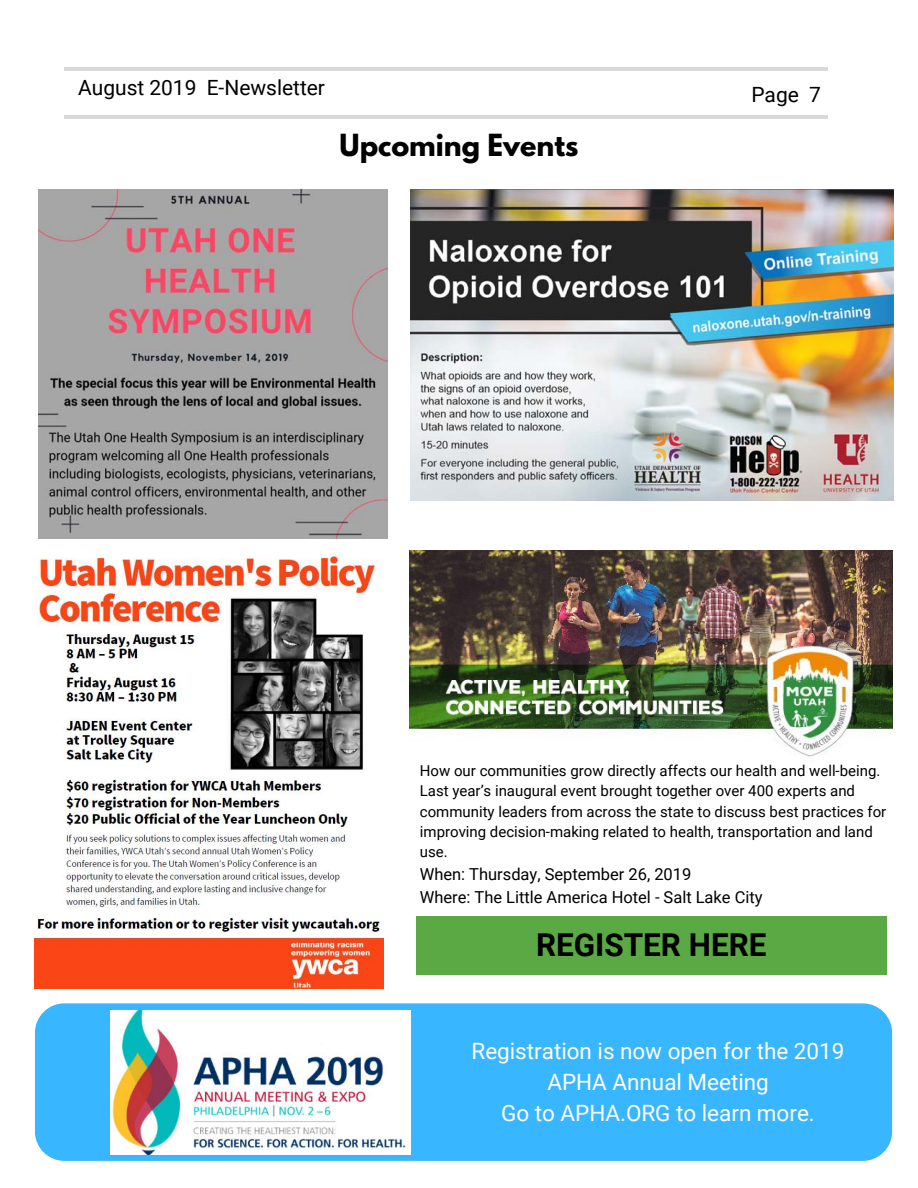
<style>
.page{position:relative;width:918px;height:1188px;background:#fff}
.page>*{position:absolute;margin:0;border:0;box-sizing:border-box;transform-origin:0 0}
.t1{font:700 31.5px "Roboto";color:#000}
.t2{font:700 27px "League Spartan";color:#000}
.t3{font:22.5px/30.9px "Roboto";color:#fff;text-align:center}
.t4{font:21px "Roboto";color:#000}
.t5{font:16.5px/22.5px "Roboto";color:#000}
.t6{font:15px/20.2px "Roboto";color:#000}
</style>
<div class="page">
<hr style="left:65px;top:68px;width:763px;height:3px;background:#000">
<hr style="left:65px;top:115px;width:763px;height:3px;background:#000">
<div style="left:35px;top:1003px;width:857px;height:158px;background:#38b6ff;border-radius:29px"></div>
<img style="left:111px;top:1010px;width:299px;height:144px">
<img style="left:38px;top:190px;width:349px;height:349px">
<img style="left:410px;top:189px;width:484px;height:312px">
<img style="left:410px;top:550px;width:482px;height:207px">
<div style="left:416px;top:917px;width:471px;height:58px;background:#5ba945"></div>
<img style="left:35px;top:554px;width:349px;height:435px">
<h3 class="t4" style="left:78px;top:76px;width:248px">August 2019 E-Newsletter</h3>
<h2 class="t2" style="left:340px;top:132px;width:240px">Upcoming Events</h2>
<h3 class="t4" style="left:751px;top:83px;width:71px">Page 7</h3>
<p class="t6" style="left:420px;top:761px;width:468px">How our communities grow directly affects our health and well-being.<br>Last year’s inaugural event brought together over 400 experts and community leaders from across the state to discuss best practices for improving decision-making related to health, transportation and land use.</p>
<p class="t5" style="left:420px;top:863px;width:344px">When: Thursday, September 26, 2019<br>Where: The Little America Hotel - Salt Lake City</p>
<h1 class="t1" style="left:536px;top:927px;width:232px">REGISTER HERE</h1>
<h3 class="t3" style="left:472px;top:1036px;width:374px">Registration is now open for the 2019<br>APHA Annual Meeting<br>Go to APHA.ORG to learn more.</h3>
</div>
